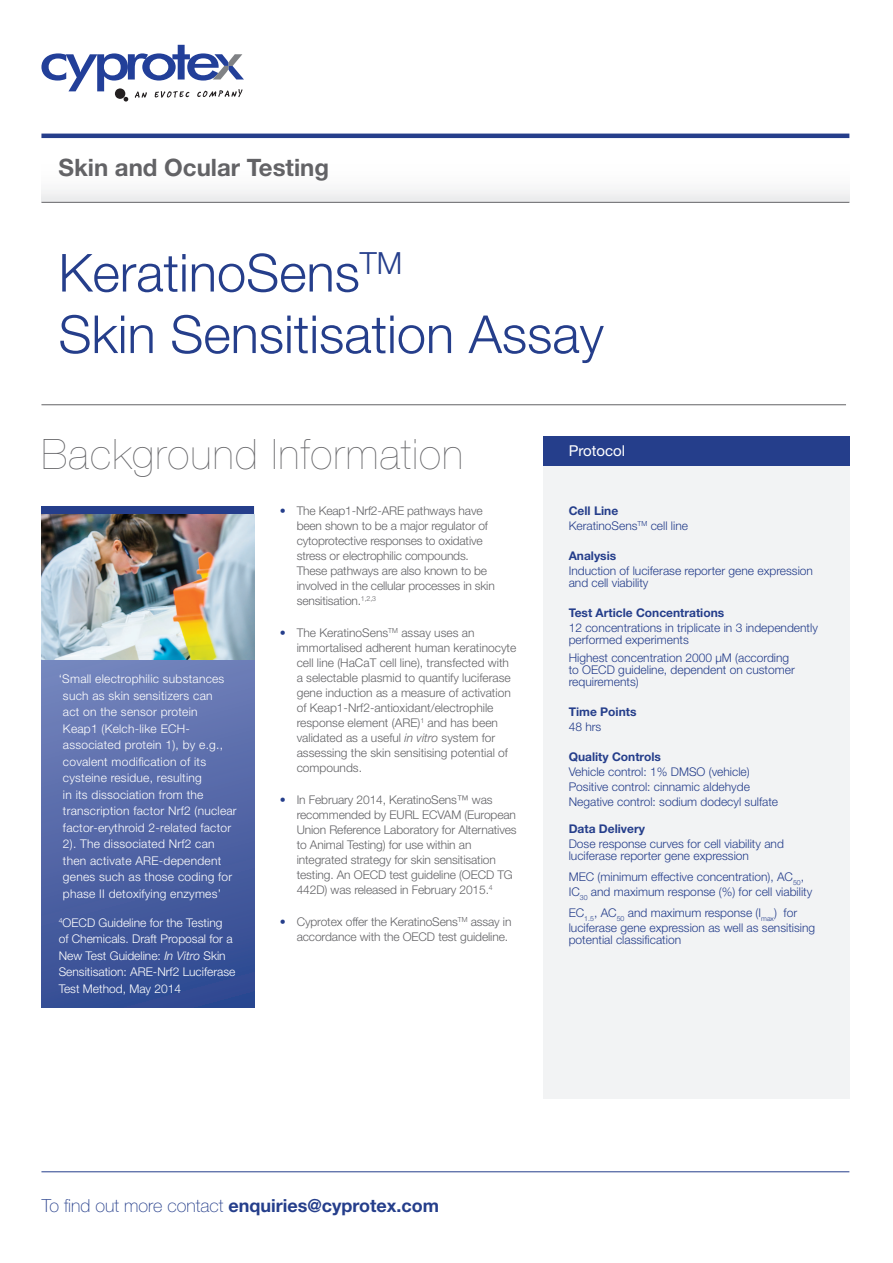
<style>
.page{position:relative;width:893px;height:1263px;background:#fff}
.page>*{position:absolute;margin:0;border:0;box-sizing:border-box;transform-origin:0 0}
.t1{font:300 52.5px "Helvetica Neue LT Std";color:#253e8b}
.t2{font:200 42px "Helvetica Neue LT Pro";letter-spacing:.03em;color:#636366}
.t3{font:700 24px "Helvetica Neue LT Std";color:#636366}
.t4{font:700 18px "Helvetica Neue LT Std";color:#253e8b}
.t5{font:15px "Helvetica Neue LT Pro";color:#fff}
.t6{font:300 12px/15px "Helvetica Neue LT Std";letter-spacing:-.01em;color:#636366}
.t7{font:300 12px/12px "Helvetica Neue LT Std";color:#253e8b}
.t8{font:300 12px/16.5px "Helvetica Neue LT Std";letter-spacing:.02em;color:#fff}
.t9{font:300 12px/16.5px "Helvetica Neue LT Std";color:#fff}
.t10{font:700 12px "Helvetica Neue LT Std";color:#253e8b}
.s1{color:#253e8b}
.s2{font-style:italic}
.s3{font-weight:100}
</style>
<div class="page">
<svg style="left:41px;top:133px;width:808px;height:69px"></svg>
<svg style="left:41px;top:45px;width:203px;height:57px"></svg>
<hr style="left:41px;top:1171px;width:808px;height:1px;background:#253e8b">
<hr style="left:41px;top:202px;width:808px;height:1px;background:#636366">
<hr style="left:41px;top:134px;width:808px;height:4px;background:#253e8b">
<hr style="left:41px;top:404px;width:805px;height:1px;background:#636366">
<div style="left:543px;top:466px;width:306px;height:632px;background:#f2f3f4"></div>
<div style="left:543px;top:436px;width:306px;height:30px;background:#253e8b"></div>
<div style="left:41px;top:506px;width:213px;height:9px;background:#253e8b"></div>
<div style="left:41px;top:659px;width:213px;height:349px;background:linear-gradient(to bottom,#7382bb,#314a91)"></div>
<img style="left:41px;top:515px;width:213px;height:144px">
<p class="t3" style="left:58px;top:153px;width:272px">Skin and Ocular Testing</p>
<p class="t1" style="left:58px;top:241px;width:345px">KeratinoSens<sup>TM</sup></p>
<p class="t1" style="left:58px;top:302px;width:547px">Skin Sensitisation Assay</p>
<p class="t2" style="left:42px;top:430px;width:423px">Background Information</p>
<p class="t6" style="left:297px;top:503px;width:200px;text-indent:-17px"><span class="s1">•</span> The Keap1-Nrf2-ARE pathways have been shown to be a major regulator of cytoprotective responses to oxidative stress or electrophilic compounds.<br>These pathways are also known to be involved in the cellular processes in skin sensitisation.<sup>1,2,3</sup></p>
<p class="t6" style="left:297px;top:625px;width:221px;text-indent:-17px"><span class="s1">•</span> The KeratinoSens<sup>TM</sup> assay uses an immortalised adherent human keratinocyte cell line (HaCaT cell line), transfected with a selectable plasmid to quantify luciferase gene induction as a measure of activation of Keap1-Nrf2-antioxidant/electrophile response element (ARE)<sup>1</sup> and has been validated as a useful <span class="s2">in vitro</span> system for assessing the skin sensitising potential of compounds.</p>
<p class="t6" style="left:297px;top:792px;width:221px;text-indent:-17px"><span class="s1">•</span> In February 2014, KeratinoSens™ was recommended by EURL ECVAM (European Union Reference Laboratory for Alternatives to Animal Testing) for use within an integrated strategy for skin sensitisation testing. An OECD test guideline (OECD TG 442D) was released in February 2015.<sup>4</sup></p>
<p class="t6" style="left:280px;top:914px;width:233px;text-align:right"><span class="s1">•</span> Cyprotex offer the KeratinoSens<sup>TM</sup> assay in accordance with the OECD test guideline.</p>
<p class="t8" style="left:63px;top:670px;width:175px;text-indent:-4px">‘Small electrophilic substances such as skin sensitizers can<br>act on the sensor protein<br>Keap1 (Kelch-like ECH&shy;associated protein 1), by e.g., covalent modification of its cysteine residue, resulting<br>in its dissociation from the transcription factor Nrf2 (nuclear factor-erythroid 2-related factor<br>2). The dissociated Nrf2 can then activate ARE-dependent genes such as those coding for phase II detoxifying enzymes’</p>
<p class="t9" style="left:59px;top:914px;width:178px"><sup>4</sup>OECD Guideline for the Testing<br>of Chemicals. Draft Proposal for a<br>New Test Guideline: <span class="s2">In Vitro</span> Skin<br>Sensitisation: ARE-Nrf2 Luciferase<br>Test Method, May 2014</p>
<p class="t5" style="left:569px;top:441px;width:58px">Protocol</p>
<p class="t10" style="left:569px;top:503px;width:51px">Cell Line</p>
<p class="t7" style="left:569px;top:519px;width:121px">KeratinoSens<sup>TM</sup> cell line</p>
<p class="t10" style="left:569px;top:548px;width:49px">Analysis</p>
<p class="t7" style="left:569px;top:564px;width:246px">Induction of luciferase reporter gene expression and cell viability</p>
<p class="t10" style="left:569px;top:605px;width:157px">Test Article Concentrations</p>
<p class="t7" style="left:569px;top:621px;width:251px">12 concentrations in triplicate in 3 independently performed experiments</p>
<p class="t7" style="left:569px;top:651px;width:228px">Highest concentration 2000 µM (according to OECD guideline, dependent on customer requirements)</p>
<p class="t10" style="left:569px;top:704px;width:69px">Time Points</p>
<p class="t7" style="left:569px;top:720px;width:34px">48 hrs</p>
<p class="t10" style="left:569px;top:749px;width:94px">Quality Controls</p>
<p class="t7" style="left:569px;top:765px;width:182px">Vehicle control: 1% DMSO (vehicle)</p>
<p class="t7" style="left:569px;top:780px;width:183px">Positive control: cinnamic aldehyde</p>
<p class="t7" style="left:569px;top:795px;width:211px">Negative control: sodium dodecyl sulfate</p>
<p class="t10" style="left:569px;top:821px;width:78px">Data Delivery</p>
<p class="t7" style="left:569px;top:837px;width:217px">Dose response curves for cell viability and luciferase reporter gene expression</p>
<p class="t7" style="left:569px;top:869px;width:245px;line-height:15px">MEC (minimum effective concentration), AC<sub>50</sub>,<br>IC<sub>30</sub> and maximum response (%) for cell viability</p>
<p class="t7" style="left:569px;top:905px;width:248px;line-height:15px">EC<sub>1.5</sub>, AC<sub>50</sub> and maximum response (I<sub>max</sub>) for luciferase gene expression as well as sensitising</p>
<p class="t7" style="left:569px;top:933px;width:114px">potential classification</p>
<p class="t4" style="left:42px;top:1194px;width:399px"><span class="s3">To find out more contact</span> enquiries@cyprotex.com</p>
</div>
